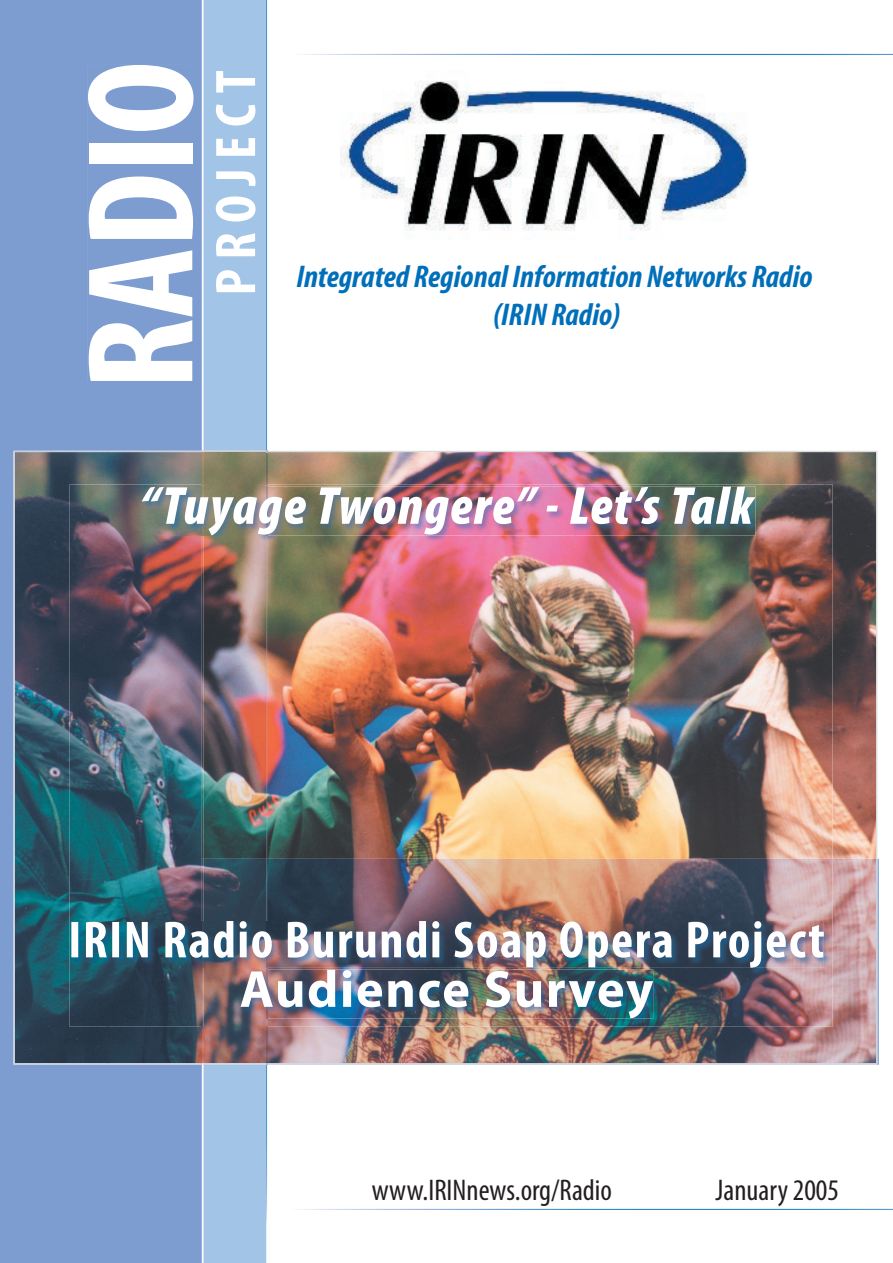
<style>
.page{position:relative;width:893px;height:1263px;background:#fff}
.page>*{position:absolute;margin:0;border:0;box-sizing:border-box;transform-origin:0 0}
.t1{font:700 condensed 153px "Myriad Pro";color:#fff}
.t2{font:700 condensed 57.75px "Myriad Pro";letter-spacing:.16em;color:#fff}
.t3{font:italic 900 condensed 54px "Myriad Pro";letter-spacing:.03em;color:#fff}
.t4{font:italic 700 condensed 31.5px/37.8px "Myriad Pro";color:#006fba;text-align:center}
.t5{font:condensed 30px "Myriad Pro";color:#231f20}
</style>
<div class="page">
<div style="left:203px;top:0;width:63px;height:1263px;background:#a2c4e7"></div>
<img style="left:203px;top:452px;width:63px;height:407px">
<img style="left:266px;top:451px;width:611px;height:408px">
<hr style="left:203px;top:451px;width:63px;height:1px;background:#c9cfd8">
<img style="left:341px;top:81px;width:407px;height:150px">
<img style="left:267px;top:539px;width:308px;height:320px">
<img style="left:575px;top:484px;width:257px;height:375px">
<img style="left:267px;top:484px;width:309px;height:55px">
<img style="left:266px;top:484px;width:1px;height:375px">
<img style="left:203px;top:486px;width:552px;height:49px">
<img style="left:266px;top:486px;width:1px;height:49px">
<hr style="left:203px;top:1064px;width:63px;height:1px;background:#87bde6">
<img style="left:203px;top:1027px;width:63px;height:36px">
<img style="left:266px;top:859px;width:611px;height:205px">
<hr style="left:203px;top:1063px;width:63px;height:1px;background:#cbd5e0">
<svg style="left:202px;top:450px;width:1px;height:615px"></svg>
<img style="left:202px;top:859px;width:630px;height:168px">
<img style="left:267px;top:921px;width:557px;height:47px">
<img style="left:202px;top:921px;width:65px;height:47px">
<img style="left:267px;top:969px;width:386px;height:49px">
<img style="left:241px;top:969px;width:26px;height:49px">
<div style="left:0;top:0;width:202px;height:1263px;background:#7d9cd0"></div>
<div style="left:88px;top:65px;width:105px;height:316px;background:#7d9cd0"></div>
<svg style="left:14px;top:451px;width:188px;height:613px;background:#385463"></svg>
<img style="left:70px;top:484px;width:132px;height:543px">
<img style="left:142px;top:486px;width:60px;height:49px">
<h1 class="t1" style="left:57px;top:390px;width:330px;rotate:-90deg">RADIO</h1>
<h2 class="t2" style="left:204px;top:296px;width:227px;rotate:-90deg">PROJECT</h2>
<p class="t4" style="left:296px;top:259px;width:518px">Integrated Regional Information Networks Radio (IRIN Radio)</p>
<h3 class="t3" style="left:140px;top:477px;width:614px">“Tuyage Twongere” - Let’s Talk</h3>
<p class="t5" style="left:372px;top:1174px;width:242px">www.IRINnews.org/Radio</p>
<p class="t5" style="left:716px;top:1174px;width:125px">January 2005</p>
</div>
